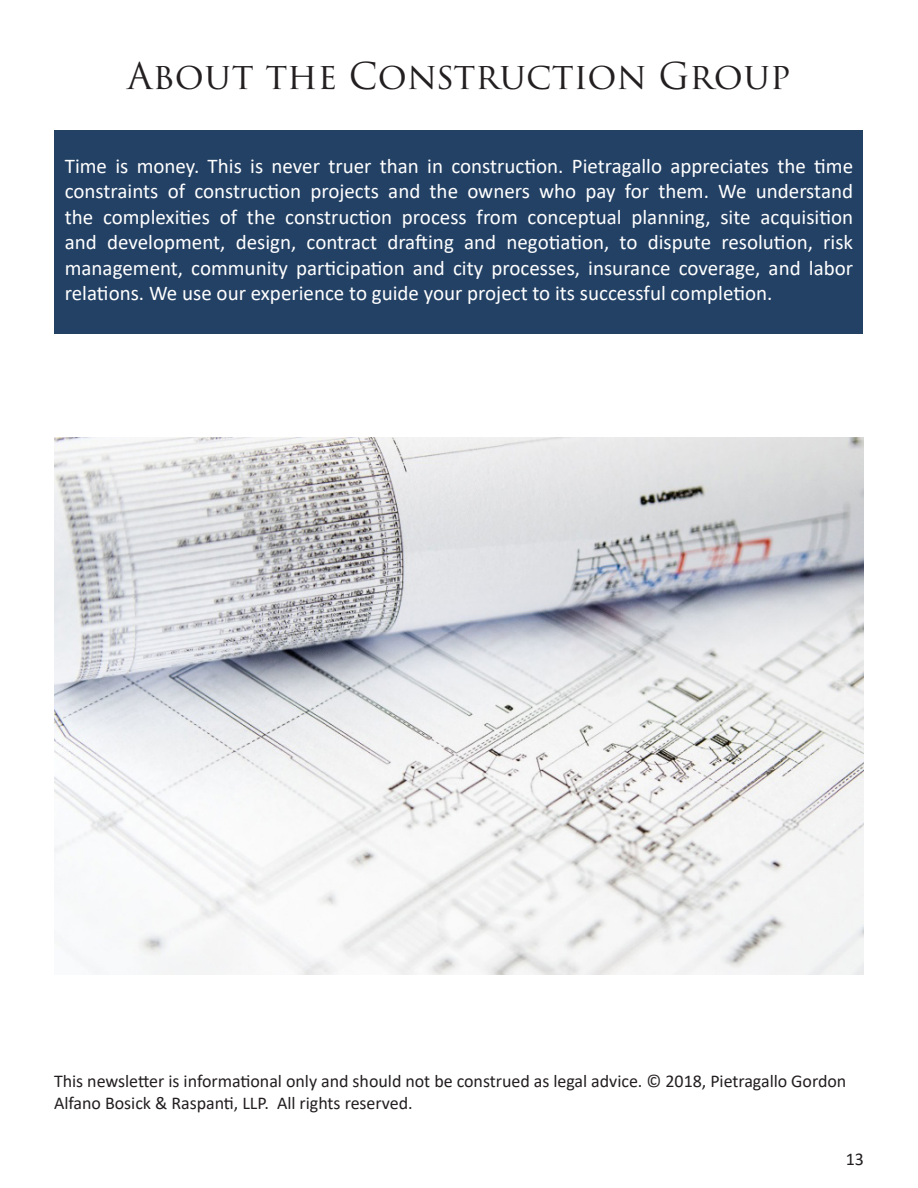
<style>
.page{position:relative;width:918px;height:1188px;background:#fff}
.page>*{position:absolute;margin:0;border:0;box-sizing:border-box;transform-origin:0 0}
.t1{font:36px "Trajan Pro 3";color:#231f20}
.t2{font:21px/25.5px "Calibri";color:#fff;text-align:justify}
.t3{font:18px/21.6px "Calibri";color:#231f20}
</style>
<div class="page">
<div style="left:54px;top:130px;width:808px;height:203px;background:#234165"></div>
<img style="left:54px;top:438px;width:810px;height:536px">
<p class="t1" style="left:127px;top:52px;width:665px">About the Construction Group</p>
<p class="t2" style="left:65px;top:152px;width:790px">Time is money. This is never truer than in construction. Pietragallo appreciates the time constraints of construction projects and the owners who pay for them. We understand the complexities of the construction process from conceptual planning, site acquisition and development, design, contract drafting and negotiation, to dispute resolution, risk management, community participation and city processes, insurance coverage, and labor relations. We use our experience to guide your project to its successful completion.</p>
<p class="t3" style="left:54px;top:1070px;width:794px">This newsletter is informational only and should not be construed as legal advice. © 2018, Pietragallo Gordon<br>Alfano Bosick &amp; Raspanti, LLP. All rights reserved.</p>
<p class="t3" style="left:846px;top:1148px;width:20px">13</p>
</div>
